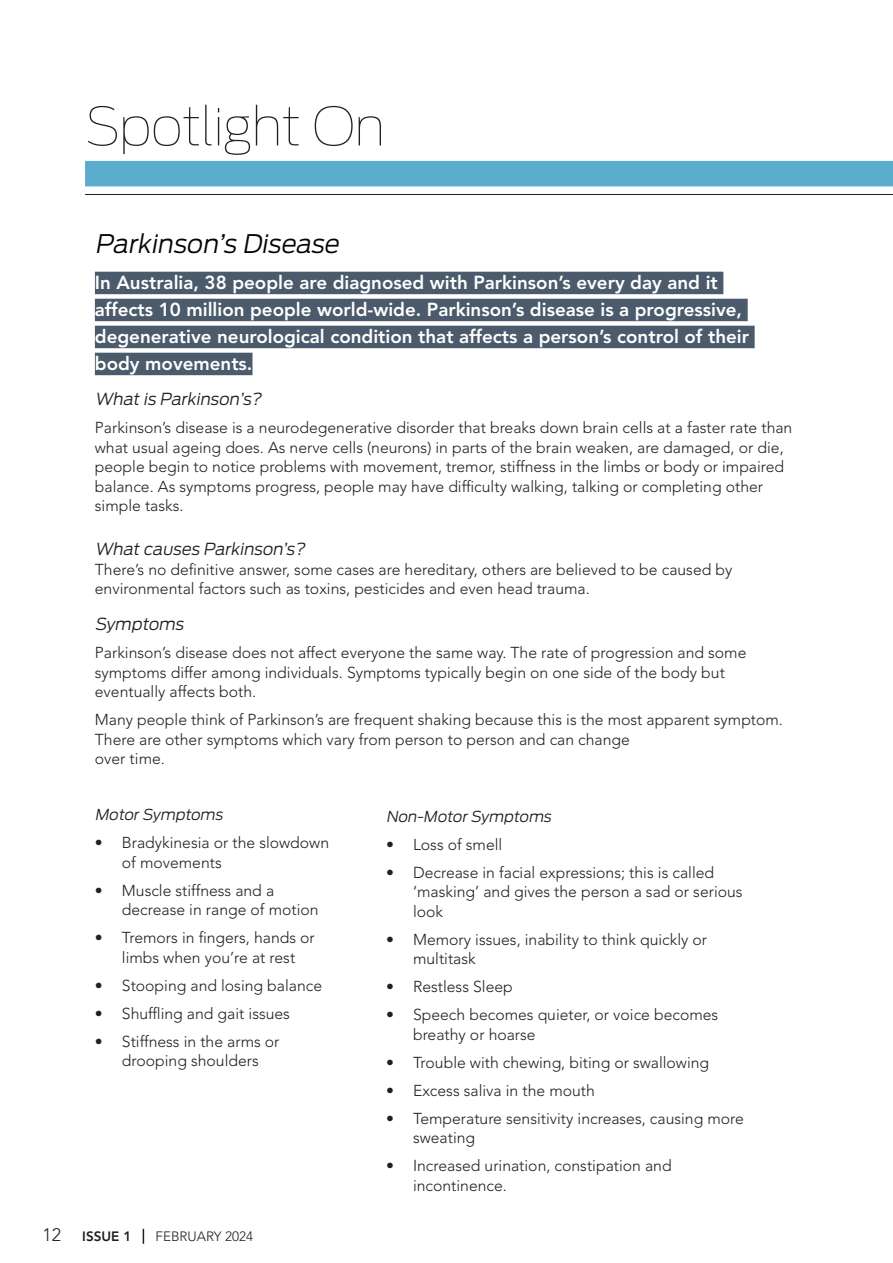
<style>
.page{position:relative;width:893px;height:1263px;background:#fff}
.page>*{position:absolute;margin:0;border:0;box-sizing:border-box;transform-origin:0 0}
.Section_Header{font:100 52.5px "Antenna";letter-spacing:-.02em;color:#231f20}
.Main_Head{font:italic 300 25.5px "Antenna";color:#040503}
.Main_Head-2{font:800 18.75px/27px "Avenir LT Std";color:#fff}
.Main_Head-3{font:italic 300 16.5px "Antenna";color:#231f20}
.Body_copy{font:italic 300 16.5px "Antenna";color:#231f20}
.Body_copy-2{font:300 15.75px/19.5px "Avenir LT Std";color:#231f20}
.Main_Head-4{font:italic 300 15px "Antenna";color:#231f20}
.t1{font:300 13.5px "Avenir LT Std";color:#231f20}
.t2{font:800 13.5px "Avenir LT Std";color:#231f20}
.s1{font-weight:300;font-size:18px}
</style>
<div class="page">
<svg style="left:143px;top:1229px;width:1px;height:15px"></svg>
<hr style="left:85px;top:194px;width:808px;height:1px;background:#231f20">
<div style="left:85px;top:161px;width:808px;height:25px;background:#5aadcd"></div>
<div style="left:95px;top:272px;width:628px;height:22px;background:#4b5b6c"></div>
<div style="left:95px;top:299px;width:653px;height:22px;background:#4b5b6c"></div>
<div style="left:95px;top:326px;width:660px;height:22px;background:#4b5b6c"></div>
<div style="left:95px;top:353px;width:157px;height:22px;background:#4b5b6c"></div>
<p class="Section_Header" style="left:85px;top:95px;width:302px">Spotlight On</p>
<p class="Main_Head" style="left:95px;top:229px;width:251px">Parkinson’s Disease</p>
<p class="Main_Head-2" style="left:95px;top:269px;width:656px">In Australia, 38 people are diagnosed with Parkinson’s every day and it affects 10 million people world-wide. Parkinson’s disease is a progressive, degenerative neurological condition that affects a person’s control of their body movements.</p>
<p class="Main_Head-3" style="left:95px;top:390px;width:172px">What is Parkinson’s?</p>
<p class="Body_copy-2" style="left:95px;top:418px;width:699px">Parkinson’s disease is a neurodegenerative disorder that breaks down brain cells at a faster rate than what usual ageing does. As nerve cells (neurons) in parts of the brain weaken, are damaged, or die, people begin to notice problems with movement, tremor, stiffness in the limbs or body or impaired balance. As symptoms progress, people may have difficulty walking, talking or completing other simple tasks.</p>
<p class="Body_copy" style="left:95px;top:540px;width:215px">What causes Parkinson’s?</p>
<p class="Body_copy-2" style="left:95px;top:560px;width:639px">There’s no definitive answer, some cases are hereditary, others are believed to be caused by environmental factors such as toxins, pesticides and even head trauma.</p>
<p class="Main_Head-3" style="left:95px;top:614px;width:94px">Symptoms</p>
<p class="Body_copy-2" style="left:95px;top:643px;width:653px">Parkinson’s disease does not affect everyone the same way. The rate of progression and some symptoms differ among individuals. Symptoms typically begin on one side of the body but eventually affects both.</p>
<p class="Body_copy-2" style="left:95px;top:710px;width:690px">Many people think of Parkinson’s are frequent shaking because this is the most apparent symptom.<br>There are other symptoms which vary from person to person and can change<br>over time.</p>
<p class="Main_Head-4" style="left:95px;top:806px;width:132px">MotorSymptoms</p>
<p class="Body_copy-2" style="left:122px;top:833px;width:209px;text-indent:-27px">• Bradykinesia or the slowdown of movements</p>
<p class="Body_copy-2" style="left:122px;top:881px;width:198px;text-indent:-27px">• Muscle stiffness and a decrease in range of motion</p>
<p class="Body_copy-2" style="left:95px;top:928px;width:221px;text-align:center">• Tremors in fingers, hands or limbs when you’re at rest</p>
<p class="Body_copy-2" style="left:95px;top:976px;width:229px">• Stooping and losing balance</p>
<p class="Body_copy-2" style="left:95px;top:1004px;width:197px">• Shuffling and gait issues</p>
<p class="Body_copy-2" style="left:95px;top:1032px;width:186px;text-align:center">• Stiffness in the arms or drooping shoulders</p>
<p class="t2" style="left:43px;top:1228px;width:90px"><span class="s1">12</span> ISSUE 1</p>
<p class="t1" style="left:155px;top:1228px;width:99px">FEBRUARY 2024</p>
<p class="Main_Head-4" style="left:386px;top:807px;width:170px">Non-MotorSymptoms</p>
<p class="Body_copy-2" style="left:386px;top:834px;width:118px">• Loss of smell</p>
<p class="Body_copy-2" style="left:413px;top:862px;width:331px;text-indent:-27px">• Decrease in facial expressions; this is called ‘masking’ and gives the person a sad or serious look</p>
<p class="Body_copy-2" style="left:413px;top:929px;width:296px;text-indent:-27px">• Memory issues, inability to think quickly or multitask</p>
<p class="Body_copy-2" style="left:386px;top:977px;width:128px">• Restless Sleep</p>
<p class="Body_copy-2" style="left:413px;top:1005px;width:307px;text-indent:-27px">• Speech becomes quieter, or voice becomes breathy or hoarse</p>
<p class="Body_copy-2" style="left:386px;top:1052px;width:325px">• Trouble with chewing, biting or swallowing</p>
<p class="Body_copy-2" style="left:386px;top:1080px;width:210px">• Excess saliva in the mouth</p>
<p class="Body_copy-2" style="left:413px;top:1108px;width:332px;text-indent:-27px">• Temperature sensitivity increases, causing more sweating</p>
<p class="Body_copy-2" style="left:413px;top:1156px;width:260px;text-indent:-27px">• Increased urination, constipation and incontinence.</p>
</div>
